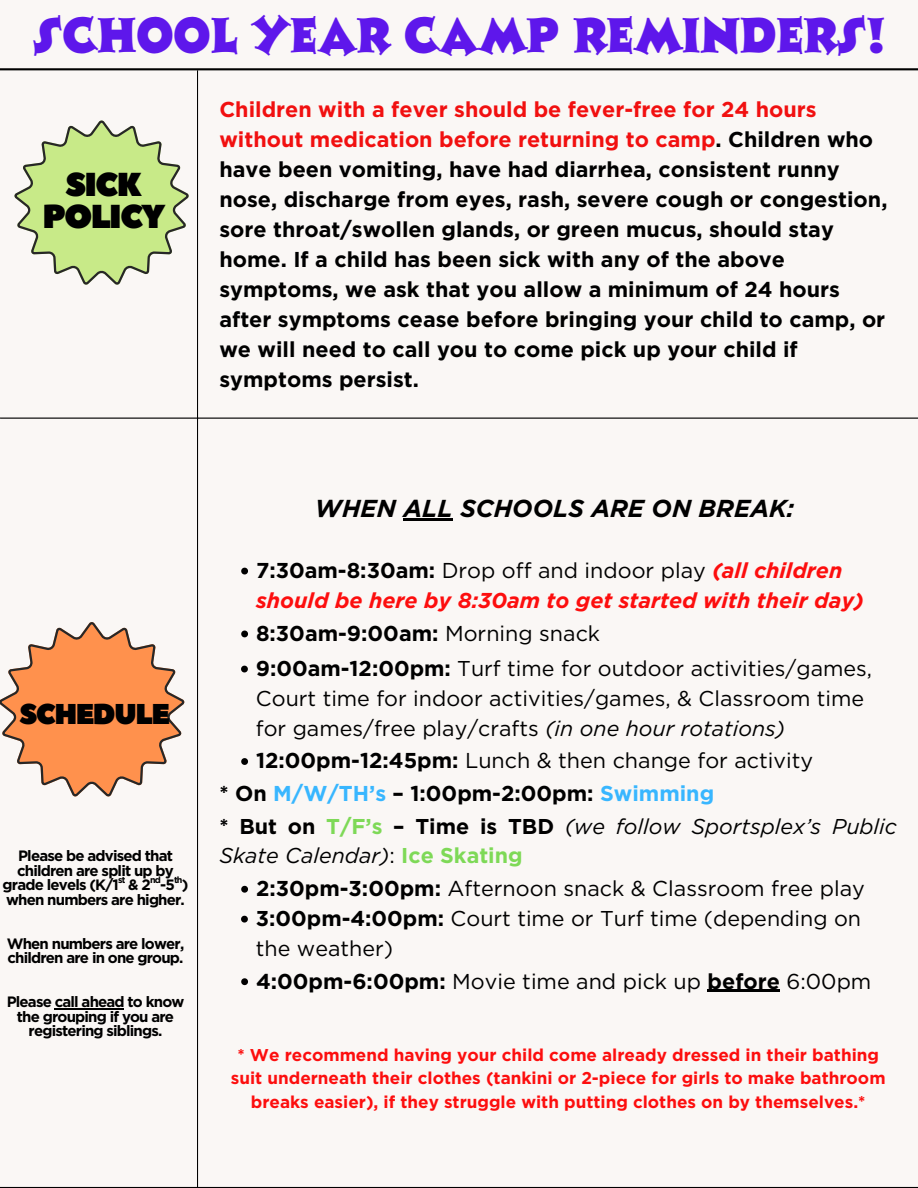
<style>
.page{position:relative;width:918px;height:1188px;background:#faf7f5}
.page>*{position:absolute;margin:0;border:0;box-sizing:border-box;transform-origin:0 0}
.t1{font:48px "Ashley Crawford Std";color:#5e17eb}
.t2{font:33.15px/32.7px "Peace Sans";letter-spacing:-.055em;color:#000;text-align:center}
.t3{font:28.65px "Peace Sans";letter-spacing:-.055em;color:#000}
.t4{font:italic 700 24.45px "Gotham";color:#000}
.t5{font:700 21.45px/30px "Gotham";color:#000}
.t6{font:21.45px/29.8px "Gotham";color:#000}
.t7{font:italic 700 21.45px/30px "Gotham";color:#fd0e0e}
.t8{font:italic 21.45px/29.8px "Gotham";color:#000}
.t9{font:700 17.1px/23.9px "Gotham";color:#fd0e0e;text-align:center}
.t10{font:700 15px/14.7px "Gotham";letter-spacing:-.055em;color:#000;text-align:center}
.t11{font:700 9px "Gotham";color:#000}
.s1{color:#f11010}
.s2{font-style:normal;color:#000}
.s3{font-weight:400;font-style:normal;color:#000}
.s4{font-weight:400}
.s5{font-weight:700}
.s6{font-style:italic}
.s7{color:#38b6ff}
.s8{font-weight:700;font-style:normal}
.s9{font-weight:700;font-style:normal;color:#7ed957}
.s10{font-style:normal}
</style>
<div class="page">
<hr style="left:404px;top:518px;width:49px;height:2px;background:#000">
<svg style="left:241px;top:568px;width:7px;height:6px"></svg>
<svg style="left:241px;top:631px;width:7px;height:6px"></svg>
<svg style="left:241px;top:666px;width:7px;height:6px"></svg>
<svg style="left:241px;top:758px;width:7px;height:7px"></svg>
<svg style="left:241px;top:886px;width:7px;height:7px"></svg>
<svg style="left:241px;top:916px;width:7px;height:7px"></svg>
<svg style="left:241px;top:978px;width:7px;height:7px"></svg>
<hr style="left:708px;top:990px;width:72px;height:2px;background:#000">
<hr style="left:197px;top:70px;width:1px;height:1117px;background:#000">
<hr style="left:0;top:418px;width:918px;height:1px;background:#000">
<hr style="left:0;top:1187px;width:918px;height:1px;background:#000">
<hr style="left:0;top:68px;width:918px;height:2px;background:#000">
<svg style="left:14px;top:120px;width:175px;height:165px"></svg>
<svg style="left:0;top:622px;width:184px;height:175px"></svg>
<hr style="left:55px;top:1008px;width:69px;height:1px;background:#000">
<p class="t1" style="left:33px;top:15px;width:854px">SCHOOL YEAR CAMP REMINDERS!</p>
<h2 class="t2" style="left:42px;top:169px;width:124px">SICK<br>POLICY</h2>
<h1 class="t5" style="left:219px;top:94px;width:670px"><span class="s1">Children with a fever should be fever-free for 24 hours without medication before returning to camp</span>. Children who have been vomiting, have had diarrhea, consistent runny nose, discharge from eyes, rash, severe cough or congestion, sore throat/swollen glands, or green mucus, should stay home. If a child has been sick with any of the above symptoms, we ask that you allow a minimum of 24 hours after symptoms cease before bringing your child to camp, or we will need to call you to come pick up your child if symptoms persist.</h1>
<h3 class="t3" style="left:19px;top:695px;width:152px">SCHEDULE</h3>
<p class="t10" style="left:3px;top:848px;width:187px">Please be advised that children are split up by grade levels (K/1 &amp; 2 -5 ) when numbers are higher.</p>
<p class="t11" style="left:118px;top:875px;width:9px">st</p>
<p class="t11" style="left:150px;top:875px;width:12px">nd</p>
<p class="t11" style="left:174px;top:875px;width:10px">th</p>
<p class="t10" style="left:7px;top:936px;width:179px;text-align:left">When numbers are lower, children are in one group.</p>
<p class="t10" style="left:7px;top:994px;width:179px">Please call ahead to know the grouping if you are registering siblings.</p>
<p class="t4" style="left:315px;top:493px;width:481px">WHEN ALL SCHOOLS ARE ON BREAK:</p>
<p class="t7" style="left:256px;top:555px;width:609px"><span class="s2">7:30am-8:30am:</span> <span class="s3">Drop off and indoor play</span> (all children should be here by 8:30am to get started with their day)</p>
<p class="t5" style="left:256px;top:618px;width:346px">8:30am-9:00am: <span class="s4">Morning snack</span></p>
<p class="t6" style="left:256px;top:653px;width:618px"><span class="s5">9:00am-12:00pm:</span> Turf time for outdoor activities/games,<br>Court time for indoor activities/games, &amp; Classroom time for games/free play/crafts <span class="s6">(in one hour rotations)</span></p>
<p class="t6" style="left:256px;top:746px;width:559px"><span class="s5">12:00pm-12:45pm:</span> Lunch &amp; then change for activity</p>
<p class="t5" style="left:219px;top:778px;width:496px">* On <span class="s7">M/W/TH’s</span> – 1:00pm-2:00pm: <span class="s7">Swimming</span></p>
<p class="t8" style="left:219px;top:811px;width:679px"><span class="s8">* But on</span> <span class="s9">T/F’s</span> <span class="s8">– Time is TBD</span> (we follow Sportsplex’s Public<br>Skate Calendar)<span class="s10">:</span> <span class="s9">Ice Skating</span></p>
<p class="t6" style="left:256px;top:873px;width:610px"><span class="s5">2:30pm-3:00pm:</span> Afternoon snack &amp; Classroom free play</p>
<p class="t6" style="left:256px;top:903px;width:607px"><span class="s5">3:00pm-4:00pm:</span> Court time or Turf time (depending on the weather)</p>
<p class="t6" style="left:256px;top:966px;width:617px"><span class="s5">4:00pm-6:00pm:</span> Movie time and pick up <span class="s5">before</span> 6:00pm</p>
<p class="t9" style="left:231px;top:1042px;width:656px">* We recommend having your child come already dressed in their bathing suit underneath their clothes (tankini or 2-piece for girls to make bathroom breaks easier), if they struggle with putting clothes on by themselves.*</p>
</div>
